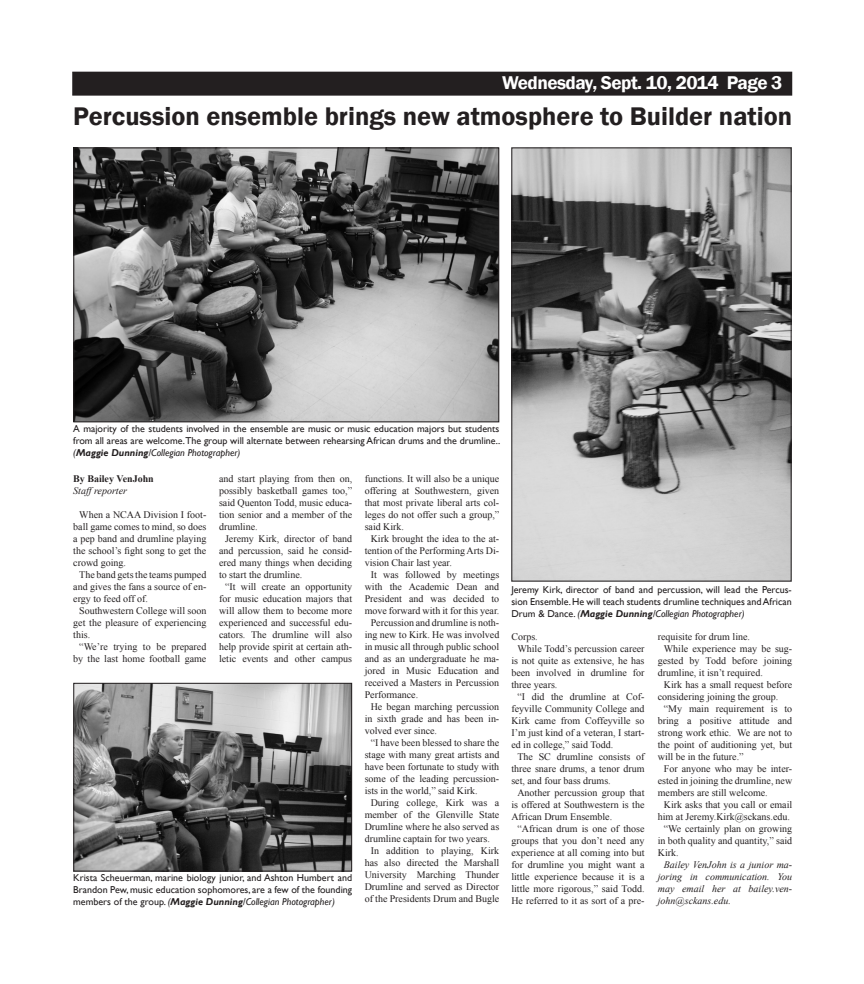
<style>
.page{position:relative;width:864px;height:984px;background:#fff}
.page>*{position:absolute;margin:0;border:0;box-sizing:border-box;transform-origin:0 0}
.t1{font:600 26.2px "Franklin Gothic";color:#231f20}
.t2{font:600 19px "Franklin Gothic";letter-spacing:-.03em;color:#fff}
.t3{font:10px/12px "Times New Roman";color:#231f20;text-align:justify}
.t4{font:10px/12px "Gill Sans";color:#231f20;text-align:justify}
.t5{font:italic 10px/12px "Times New Roman";color:#231f20;text-align:justify}
.t6{font:700 10px "Times New Roman";color:#231f20}
.s1{font-style:italic}
.s2{font-weight:700;font-style:italic}
</style>
<div class="page">
<div style="left:73px;top:72px;width:719px;height:23px;background:#231f20"></div>
<div style="left:72px;top:72px;width:720px;height:24px;border:1px solid #231f20"></div>
<img style="left:513px;top:149px;width:277px;height:431px">
<div style="left:511px;top:147px;width:281px;height:435px;border:1px solid #231f20"></div>
<img style="left:75px;top:149px;width:422px;height:271px">
<div style="left:73px;top:147px;width:426px;height:275px;border:1px solid #231f20"></div>
<img style="left:75px;top:685px;width:275px;height:185px">
<div style="left:73px;top:683px;width:279px;height:189px;border:1px solid #231f20"></div>
<p class="t2" style="left:502px;top:71px;width:282px">Wednesday, Sept. 10, 2014 Page 3</p>
<p class="t1" style="left:73px;top:100px;width:720px">Percussion ensemble brings new atmosphere to Builder nation</p>
<p class="t4" style="left:73px;top:423px;width:429px">A majority of the students involved in the ensemble are music or music education majors but students from all areas are welcome.The group will alternate between rehearsing African drums and the drumline.. <span class="s1">(</span><span class="s2">Maggie Dunning</span><span class="s1">/Collegian Photographer)</span></p>
<p class="t6" style="left:73px;top:472px;width:82px">By Bailey VenJohn</p>
<p class="t5" style="left:73px;top:485px;width:55px">Staff reporter</p>
<p class="t3" style="left:73px;top:509px;width:135px;text-indent:6px">When a NCAA Division I foot&shy;ball game comes to mind, so does a pep band and drumline playing the school’s fight song to get the crowd going.</p>
<p class="t3" style="left:73px;top:569px;width:135px;text-indent:6px">The band gets the teams pumped and gives the fans a source of en&shy;ergy to feed off of.</p>
<p class="t3" style="left:73px;top:605px;width:135px;text-indent:6px">Southwestern College will soon get the pleasure of experiencing this.</p>
<p class="t3" style="left:73px;top:641px;width:135px;text-align:right">“We’re trying to be prepared by the last home football game</p>
<p class="t3" style="left:219px;top:473px;width:135px">and start playing from then on, possibly basketball games too,” said Quenton Todd, music educa&shy;tion senior and a member of the drumline.</p>
<p class="t3" style="left:219px;top:533px;width:135px;text-indent:6px">Jeremy Kirk, director of band and percussion, said he consid&shy;ered many things when deciding to start the drumline.</p>
<p class="t3" style="left:219px;top:581px;width:135px;text-align:center">“It will create an opportunity for music education majors that will allow them to become more experienced and successful edu&shy;cators. The drumline will also help provide spirit at certain ath&shy;letic events and other campus</p>
<p class="t4" style="left:73px;top:871px;width:280px">Krista Scheuerman, marine biology junior, and Ashton Humbert and Brandon Pew, music education sophomores, are a few of the founding members of the group. <span class="s1">(</span><span class="s2">Maggie Dunning</span><span class="s1">/Collegian Photographer)</span></p>
<p class="t3" style="left:365px;top:473px;width:136px">functions. It will also be a unique offering at Southwestern, given that most private liberal arts col&shy;leges do not offer such a group,” said Kirk.</p>
<p class="t3" style="left:365px;top:533px;width:136px;text-indent:6px">Kirk brought the idea to the at&shy;tention of the Performing Arts Di&shy;vision Chair last year.</p>
<p class="t3" style="left:365px;top:569px;width:136px;text-align:center">It was followed by meetings with the Academic Dean and<br>President and was decided to move forward with it for this year.</p>
<p class="t3" style="left:365px;top:617px;width:136px;text-indent:6px">Percussion and drumline is noth&shy;ing new to Kirk. He was involved in music all through public school and as an undergraduate he ma&shy;jored in Music Education and received a Masters in Percussion Performance.</p>
<p class="t3" style="left:365px;top:701px;width:136px;text-indent:6px">He began marching percussion in sixth grade and has been in&shy;volved ever since.</p>
<p class="t3" style="left:365px;top:737px;width:136px;text-indent:6px">“I have been blessed to share the stage with many great artists and have been fortunate to study with some of the leading percussion&shy;ists in the world,” said Kirk.</p>
<p class="t3" style="left:365px;top:797px;width:136px;text-indent:6px">During college, Kirk was a member of the Glenville State Drumline where he also served as drumline captain for two years.</p>
<p class="t3" style="left:365px;top:845px;width:136px;text-align:center">In addition to playing, Kirk has also directed the Marshall<br>University Marching Thunder<br>Drumline and served as Director of the Presidents Drum and Bugle</p>
<p class="t4" style="left:511px;top:584px;width:282px">Jeremy Kirk, director of band and percussion, will lead the Percus&shy;sion Ensemble. He will teach students drumline techniques and African Drum &amp; Dance. <span class="s1">(</span><span class="s2">Maggie Dunning</span><span class="s1">/Collegian Photographer)</span></p>
<p class="t3" style="left:511px;top:631px;width:28px">Corps.</p>
<p class="t3" style="left:511px;top:643px;width:135px;text-indent:6px">While Todd’s percussion career is not quite as extensive, he has been involved in drumline for three years.</p>
<p class="t3" style="left:511px;top:691px;width:135px;text-indent:6px">“I did the drumline at Cof&shy;feyville Community College and Kirk came from Coffeyville so I’m just kind of a veteran, I start&shy;ed in college,” said Todd.</p>
<p class="t3" style="left:511px;top:751px;width:135px;text-indent:6px">The SC drumline consists of three snare drums, a tenor drum set, and four bass drums.</p>
<p class="t3" style="left:511px;top:787px;width:135px;text-indent:6px">Another percussion group that is offered at Southwestern is the African Drum Ensemble.</p>
<p class="t3" style="left:511px;top:823px;width:135px;text-align:center">“African drum is one of those groups that you don’t need any experience at all coming into but for drumline you might want a little experience because it is a little more rigorous,” said Todd.<br>He referred to it as sort of a pre-</p>
<p class="t3" style="left:658px;top:631px;width:94px">requisite for drum line.</p>
<p class="t3" style="left:658px;top:643px;width:136px;text-indent:6px">While experience may be sug&shy;gested by Todd before joining drumline, it isn’t required.</p>
<p class="t3" style="left:658px;top:679px;width:136px;text-indent:6px">Kirk has a small request before considering joining the group.</p>
<p class="t3" style="left:658px;top:703px;width:136px;text-indent:6px">“My main requirement is to bring a positive attitude and strong work ethic. We are not to the point of auditioning yet, but will be in the future.”</p>
<p class="t3" style="left:658px;top:763px;width:136px;text-indent:6px">For anyone who may be inter&shy;ested in joining the drumline, new members are still welcome.</p>
<p class="t3" style="left:658px;top:799px;width:136px;text-align:right">Kirk asks that you call or email him at Jeremy.Kirk@sckans.edu.</p>
<p class="t3" style="left:658px;top:823px;width:136px;text-indent:6px">“We certainly plan on growing in both quality and quantity,” said Kirk.</p>
<p class="t5" style="left:658px;top:859px;width:136px;text-indent:6px">Bailey VenJohn is a junior ma&shy;joring in communication. You may email her at bailey.ven&shy;john@sckans.edu.</p>
</div>
